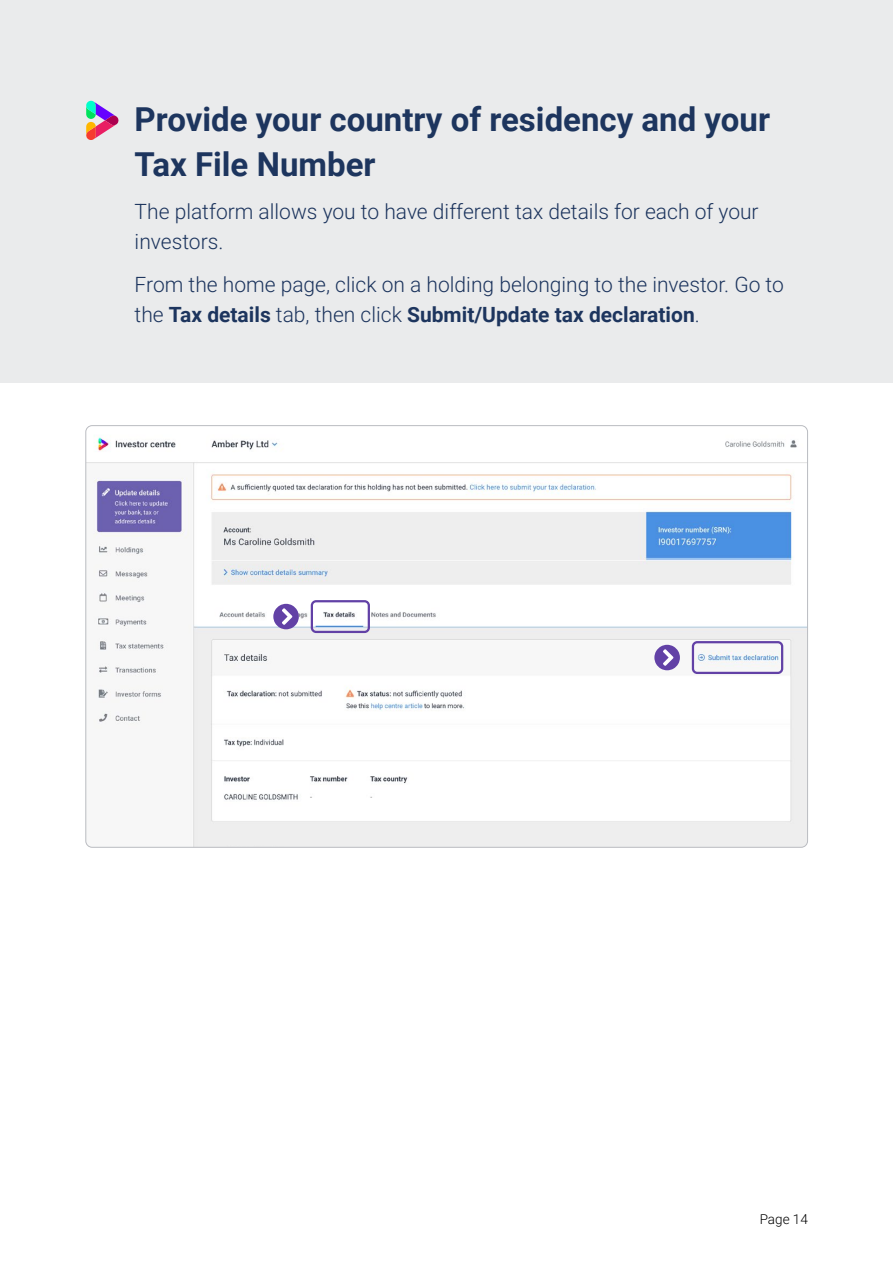
<style>
.page{position:relative;width:893px;height:1263px;background:#fff}
.page>*{position:absolute;margin:0;border:0;box-sizing:border-box;transform-origin:0 0}
.t1{font:700 33px/45px "Roboto";color:#1d355e}
.t2{font:21px/30px "Roboto";color:#1d355e}
.t3{font:13.5px "Roboto";color:#000}
.s1{font-weight:700}
</style>
<div class="page">
<div style="left:0;top:0;width:893px;height:383px;background:#eaebec"></div>
<svg style="left:86px;top:101px;width:33px;height:39px"></svg>
<img style="left:87px;top:427px;width:719px;height:419px">
<div style="left:311px;top:600px;width:59px;height:33px;border:2px solid #6241a6;border-radius:4px"></div>
<svg style="left:273px;top:604px;width:26px;height:25px"></svg>
<div style="left:692px;top:641px;width:91px;height:33px;border:2px solid #6241a6;border-radius:4px"></div>
<svg style="left:654px;top:645px;width:26px;height:25px"></svg>
<h1 class="t1" style="left:135px;top:96px;width:637px">Provide your country of residency and your<br>Tax File Number</h1>
<p class="t2" style="left:135px;top:196px;width:625px">The platform allows you to have different tax details for each of your investors.</p>
<p class="t2" style="left:135px;top:268px;width:651px">From the home page, click on a holding belonging to the investor. Go to the <span class="s1">Tax details</span> tab, then click <span class="s1">Submit/Update tax declaration</span>.</p>
<p class="t3" style="left:760px;top:1210px;width:50px">Page 14</p>
</div>
